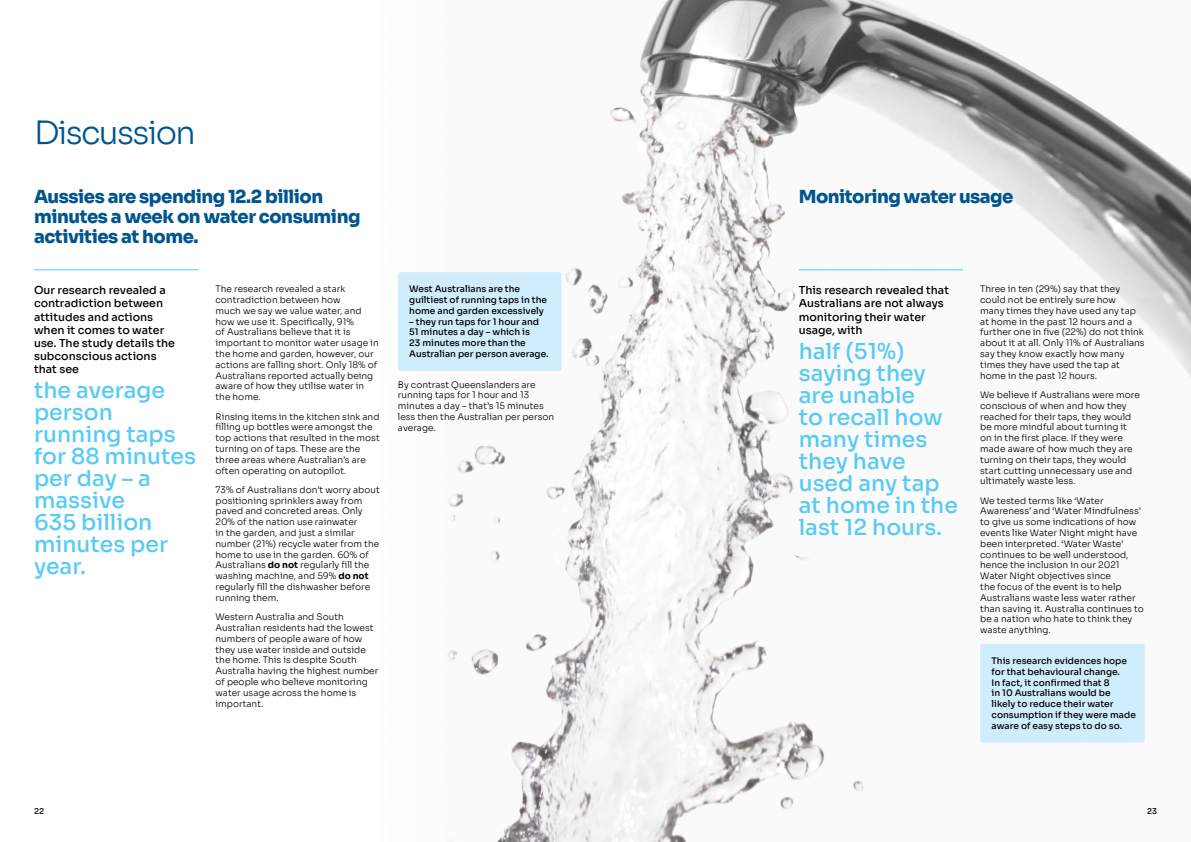
<style>
.page{position:relative;width:1191px;height:842px;background:#fff}
.page>*{position:absolute;margin:0;border:0;box-sizing:border-box;transform-origin:0 0}
.t1{font:300 32px "Sora";letter-spacing:-.05em;color:#00558f}
.t2{font:500 22px/22px "Sora";color:#57caf5}
.t3{font:800 18px/20px "Sora";letter-spacing:-.025em;color:#00558f}
.t4{font:500 11px/13.2px "Sora";color:#000}
.t5{font:300 9px/10.8px "Sora";color:#000}
.t6{font:500 9px/10.8px "Sora";color:#000}
.t7{font:500 8px "Sora";color:#000}
.s1{font-weight:700}
</style>
<div class="page">
<img style="left:447px;top:0;width:744px;height:842px">
<div style="left:789px;top:315px;width:42px;height:38px;background:#fafafa;border-radius:50%"></div>
<div style="left:781px;top:518px;width:42px;height:39px;background:#fafafa;border-radius:50%"></div>
<div style="left:980px;top:644px;width:164px;height:99px;background:#cfedfc;border-radius:3px"></div>
<hr style="left:798px;top:270px;width:165px;height:1px;background:#57caf5">
<hr style="left:34px;top:270px;width:164px;height:1px;background:#57caf5">
<div style="left:398px;top:272px;width:163px;height:99px;background:#cfedfc;border-radius:3px"></div>
<h1 class="t1" style="left:34px;top:107px;width:163px">Discussion</h1>
<h3 class="t3" style="left:34px;top:185px;width:328px">Aussies are spending 12.2 billion minutes a week on water consuming activities at home.</h3>
<h3 class="t3" style="left:798px;top:185px;width:216px">Monitoring water usage</h3>
<p class="t4" style="left:34px;top:283px;width:143px">Our research revealed a contradiction between attitudes and actions when it comes to water use. The study details the subconscious actions that see</p>
<h2 class="t2" style="left:34px;top:377px;width:163px">the average person running taps for 88 minutes per day – a massive<br>635 billion minutes per year.</h2>
<p class="t5" style="left:215px;top:283px;width:165px">The research revealed a stark contradiction between how<br>much we say we value water, and how we use it. Specifically, 91%<br>of Australians believe that it is important to monitor water usage in the home and garden, however, our actions are falling short. Only 18% of<br>Australians reported actually being aware of how they utilise water in the home.</p>
<p class="t5" style="left:215px;top:410px;width:166px">Rinsing items in the kitchen sink and filling up bottles were amongst the top actions that resulted in the most turning on of taps. These are the three areas where Australian’s are often operating on autopilot.</p>
<p class="t5" style="left:215px;top:483px;width:166px">73% of Australians don’t worry about positioning sprinklers away from paved and concreted areas. Only<br>20% of the nation use rainwater<br>in the garden, and just a similar number (21%) recycle water from the home to use in the garden. 60% of<br>Australians <span class="s1">do not</span> regularly fill the washing machine, and 59% <span class="s1">do not </span>regularly fill the dishwasher before running them.</p>
<p class="t5" style="left:215px;top:611px;width:164px">Western Australia and South<br>Australian residents had the lowest numbers of people aware of how they use water inside and outside the home. This is despite South<br>Australia having the highest number of people who believe monitoring water usage across the home is important.</p>
<p class="t6" style="left:409px;top:283px;width:139px">West Australians are the guiltiest of running taps in the home and garden excessively</p>
<p class="t6" style="left:409px;top:315px;width:141px">– they run taps for 1 hour and<br>51 minutes a day – which is<br>23 minutes more than the<br>Australian per person average.</p>
<p class="t5" style="left:398px;top:378px;width:158px">By contrast Queenslanders are running taps for 1 hour and 13 minutes a day – that’s 15 minutes less then the Australian per person average.</p>
<p class="t4" style="left:798px;top:283px;width:152px">This research revealed that<br>Australians are not always monitoring their water usage, with</p>
<h2 class="t2" style="left:798px;top:338px;width:161px">half (51%) saying they are unable<br>to recall how many times they have used any tap at home in the last 12 hours.</h2>
<p class="t5" style="left:980px;top:283px;width:166px">Three in ten (29%) say that they could not be entirely sure how<br>many times they have used any tap at home in the past 12 hours and a further one in five (22%) do not think about it at all. Only 11% of Australians say they know exactly how many times they have used the tap at home in the past 12 hours.</p>
<p class="t5" style="left:980px;top:388px;width:161px">We believe if Australians were more conscious of when and how they reached for their taps, they would be more mindful about turning it on in the first place. If they were made aware of how much they are turning on their taps, they would start cutting unnecessary use and ultimately waste less.</p>
<p class="t5" style="left:980px;top:494px;width:165px">We tested terms like ‘Water<br>Awareness’ and ‘Water Mindfulness’ to give us some indications of how events like Water Night might have been interpreted. ‘Water Waste’ continues to be well understood, hence the inclusion in our 2021<br>Water Night objectives since<br>the focus of the event is to help<br>Australians waste less water rather than saving it. Australia continues to be a nation who hate to think they waste anything.</p>
<p class="t6" style="left:991px;top:654px;width:146px">This research evidences hope for that behavioural change.<br>In fact, it confirmed that 8<br>in 10 Australians would be likely to reduce their water consumption if they were made aware of easy steps to do so.</p>
<p class="t7" style="left:34px;top:805px;width:11px">22</p>
<p class="t7" style="left:1147px;top:805px;width:11px">23</p>
</div>
